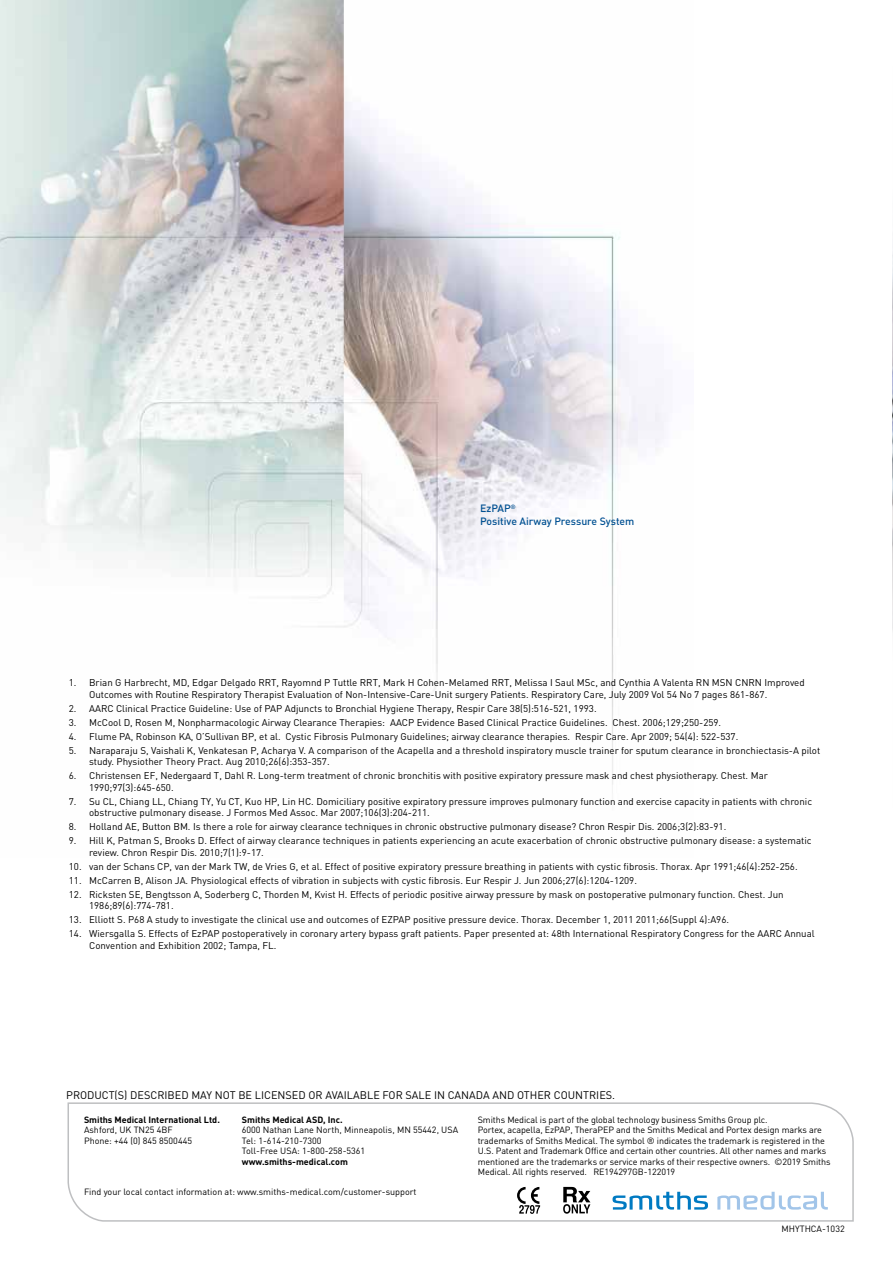
<style>
.page{position:relative;width:893px;height:1263px;background:#fff}
.page>*{position:absolute;margin:0;border:0;box-sizing:border-box;transform-origin:0 0}
.t1{font:10.8px "DIN";color:#000}
.t2{font:500 10.5px/12.6px "DIN";color:#005092}
.t3{font:9.75px/11.7px "DIN";color:#000}
.t4{font:9px/10.5px "DIN";letter-spacing:-.01em;color:#000}
.t5{font:700 9px "DIN";color:#000}
</style>
<div class="page">
<img style="left:892px;top:246px;width:1px;height:386px">
<img style="left:0;top:0;width:666px;height:793px">
<svg style="left:67px;top:1102px;width:787px;height:120px"></svg>
<svg style="left:612px;top:1192px;width:96px;height:17px"></svg>
<svg style="left:717px;top:1192px;width:111px;height:17px"></svg>
<svg style="left:517px;top:1187px;width:23px;height:27px"></svg>
<svg style="left:563px;top:1187px;width:27px;height:27px"></svg>
<p class="t2" style="left:480px;top:502px;width:156px">EzPAP<sup>®<br></sup>Positive Airway Pressure System</p>
<p class="t3" style="left:89px;top:677px;width:717px;text-indent:-20px">1. Brian G Harbrecht, MD, Edgar Delgado RRT, Rayomnd P Tuttle RRT, Mark H Cohen-Melamed RRT, Melissa I Saul MSc, and Cynthia A Valenta RN MSN CNRN Improved<br>Outcomes with Routine Respiratory Therapist Evaluation of Non-Intensive-Care-Unit surgery Patients. Respiratory Care, July 2009 Vol 54 No 7 pages 861-867.</p>
<p class="t3" style="left:69px;top:702px;width:529px">2. AARC Clinical Practice Guideline: Use of PAP Adjuncts to Bronchial Hygiene Therapy, Respir Care 38(5):516-521, 1993.</p>
<p class="t3" style="left:69px;top:716px;width:654px">3. McCool D, Rosen M, Nonpharmacologic Airway Clearance Therapies: AACP Evidence Based Clinical Practice Guidelines. Chest. 2006;129;250-259.</p>
<p class="t3" style="left:69px;top:730px;width:671px">4. Flume PA, Robinson KA, O’Sullivan BP, et al. Cystic Fibrosis Pulmonary Guidelines; airway clearance therapies. Respir Care. Apr 2009; 54(4): 522-537.</p>
<p class="t3" style="left:89px;top:744px;width:733px;text-indent:-20px">5. Naraparaju S, Vaishali K, Venkatesan P, Acharya V. A comparison of the Acapella and a threshold inspiratory muscle trainer for sputum clearance in bronchiectasis-A pilot study. Physiother Theory Pract. Aug 2010;26(6):353-357.</p>
<p class="t3" style="left:89px;top:770px;width:680px;text-indent:-20px">6. Christensen EF, Nedergaard T, Dahl R. Long-term treatment of chronic bronchitis with positive expiratory pressure mask and chest physiotherapy. Chest. Mar<br>1990;97(3):645-650.</p>
<p class="t3" style="left:89px;top:795px;width:724px;text-indent:-20px">7. Su CL, Chiang LL, Chiang TY, Yu CT, Kuo HP, Lin HC. Domiciliary positive expiratory pressure improves pulmonary function and exercise capacity in patients with chronic obstructive pulmonary disease. J Formos Med Assoc. Mar 2007;106(3):204-211.</p>
<p class="t3" style="left:69px;top:821px;width:659px">8. Holland AE, Button BM. Is there a role for airway clearance techniques in chronic obstructive pulmonary disease? Chron Respir Dis. 2006;3(2):83-91.</p>
<p class="t3" style="left:89px;top:835px;width:724px;text-indent:-20px">9. Hill K, Patman S, Brooks D. Effect of airway clearance techniques in patients experiencing an acute exacerbation of chronic obstructive pulmonary disease: a systematic review. Chron Respir Dis. 2010;7(1):9-17.</p>
<p class="t3" style="left:69px;top:860px;width:730px">10. van der Schans CP, van der Mark TW, de Vries G, et al. Effect of positive expiratory pressure breathing in patients with cystic fibrosis. Thorax. Apr 1991;46(4):252-256.</p>
<p class="t3" style="left:69px;top:874px;width:570px">11. McCarren B, Alison JA. Physiological effects of vibration in subjects with cystic fibrosis. Eur Respir J. Jun 2006;27(6):1204-1209.</p>
<p class="t3" style="left:89px;top:888px;width:696px;text-indent:-20px">12. Ricksten SE, Bengtsson A, Soderberg C, Thorden M, Kvist H. Effects of periodic positive airway pressure by mask on postoperative pulmonary function. Chest. Jun<br>1986;89(6):774-781.</p>
<p class="t3" style="left:69px;top:913px;width:662px">13. Elliott S. P68 A study to investigate the clinical use and outcomes of EZPAP positive pressure device. Thorax. December 1, 2011 2011;66(Suppl 4):A96.</p>
<p class="t3" style="left:89px;top:927px;width:727px;text-indent:-20px">14. Wiersgalla S. Effects of EzPAP postoperatively in coronary artery bypass graft patients. Paper presented at: 48th International Respiratory Congress for the AARC Annual<br>Convention and Exhibition 2002; Tampa, FL.</p>
<p class="t1" style="left:66px;top:1089px;width:551px">PRODUCT(S) DESCRIBED MAY NOT BE LICENSED OR AVAILABLE FOR SALE IN CANADA AND OTHER COUNTRIES.</p>
<p class="t4" style="left:478px;top:1114px;width:354px">Smiths Medical is part of the global technology business Smiths Group plc.<br>Portex, acapella, EzPAP, TheraPEP and the Smiths Medical and Portex design marks are trademarks of Smiths Medical. The symbol ® indicates the trademark is registered in the U.S. Patent and Trademark Office and certain other countries. All other names and marks mentioned are the trademarks or service marks of their respective owners. ©2019 Smiths Medical. All rights reserved. RE194297GB-122019</p>
<p class="t5" style="left:84px;top:1113px;width:137px">Smiths Medical International Ltd.</p>
<p class="t4" style="left:84px;top:1124px;width:110px">Ashford, UK TN25 4BF<br>Phone: +44 (0) 845 8500445</p>
<p class="t5" style="left:242px;top:1113px;width:102px">Smiths Medical ASD, Inc.</p>
<p class="t4" style="left:242px;top:1124px;width:218px">6000 Nathan Lane North, Minneapolis, MN 55442, USA<br>Tel: 1-614-210-7300<br>Toll-Free USA: 1-800-258-5361</p>
<p class="t5" style="left:242px;top:1156px;width:108px">www.smiths-medical.com</p>
<p class="t4" style="left:84px;top:1187px;width:334px">Find your local contact information at: www.smiths-medical.com/customer-support</p>
<p class="t4" style="left:781px;top:1223px;width:65px">MHYTHCA-1032</p>
</div>
